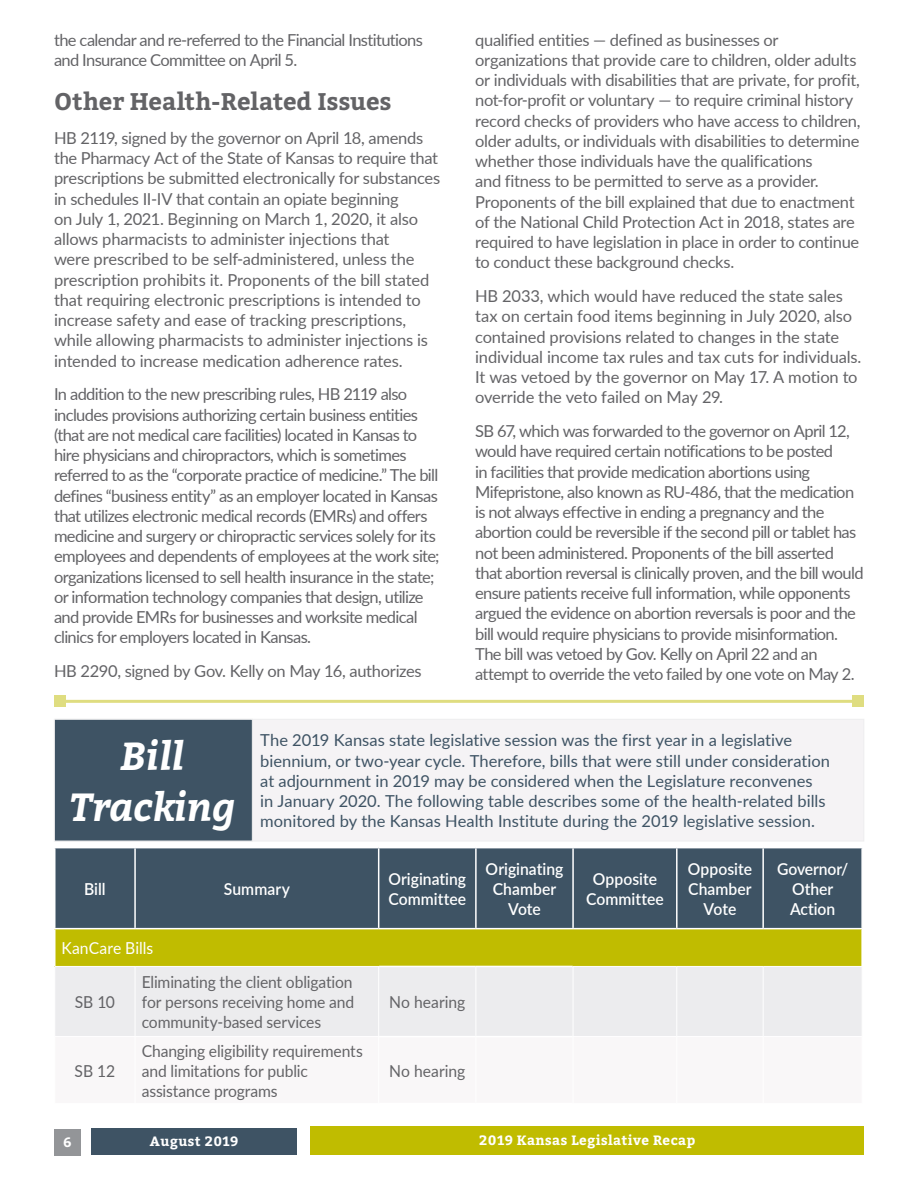
<style>
.page{position:relative;width:918px;height:1188px;background:#fff}
.page>*{position:absolute;margin:0;border:0;box-sizing:border-box;transform-origin:0 0}
.t1{font:italic 700 39px "Bitter";color:#fff}
.Body_Header_1{font:700 24px "Bitter";color:#636366}
.Body_Copy{font:16.5px/20.2px "Lato";letter-spacing:-.03em;color:#636366}
.Body_Copy-2{font:16.5px/20.2px "Lato";letter-spacing:-.01em;color:#636366}
.Body_Copy-3{font:16.5px/20.2px "Lato";color:#3e5364}
.general_copy{font:16.5px/19.8px "Lato";letter-spacing:-.01em;color:#636366;text-align:justify;scale:.95 1}
.general_copy-2{font:600 16.5px/19.8px "Lato";color:#fff;text-align:center;scale:.95 1}
.general_copy-3{font:16.5px "Lato";color:#fff;scale:.95 1}
.t2{font:700 13.5px "Bitter";letter-spacing:.03em;color:#fff}
</style>
<div class="page">
<div style="left:55px;top:719px;width:809px;height:122px;background:#f5f3f5"></div>
<div style="left:54px;top:719px;width:199px;height:122px;background:#3e5364;border:1px solid #eeeeef"></div>
<div style="left:56px;top:848px;width:805px;height:80px;background:#3e5364"></div>
<div style="left:55px;top:929px;width:807px;height:37px;background:#c0bc00"></div>
<div style="left:55px;top:967px;width:807px;height:69px;background:#ececee"></div>
<hr style="left:135px;top:967px;width:1px;height:69px;background:#fff">
<hr style="left:378px;top:967px;width:1px;height:69px;background:#fff">
<hr style="left:476px;top:967px;width:1px;height:69px;background:#fff">
<hr style="left:573px;top:967px;width:1px;height:69px;background:#fff">
<hr style="left:676px;top:967px;width:1px;height:69px;background:#fff">
<hr style="left:763px;top:967px;width:1px;height:69px;background:#fff">
<hr style="left:134px;top:848px;width:2px;height:80px;background:#fff">
<hr style="left:378px;top:848px;width:1px;height:80px;background:#fff">
<hr style="left:475px;top:848px;width:2px;height:80px;background:#fff">
<hr style="left:572px;top:848px;width:2px;height:80px;background:#fff">
<hr style="left:676px;top:848px;width:2px;height:80px;background:#fff">
<hr style="left:762px;top:848px;width:2px;height:80px;background:#fff">
<hr style="left:54px;top:929px;width:2px;height:37px;background:#fff">
<hr style="left:861px;top:929px;width:2px;height:37px;background:#fff">
<hr style="left:60px;top:700px;width:798px;height:3px;background:#c0bc00">
<div style="left:54px;top:695px;width:12px;height:12px;background:#dfdd80"></div>
<div style="left:852px;top:695px;width:12px;height:12px;background:#dfdd80"></div>
<div style="left:54px;top:1129px;width:27px;height:27px;background:#939598"></div>
<div style="left:91px;top:1128px;width:206px;height:27px;background:#3e5364"></div>
<div style="left:311px;top:1126px;width:553px;height:29px;background:#c0bc00"></div>
<p class="Body_Copy" style="left:54px;top:29px;width:370px">the calendar and re-referred to the Financial Institutions and Insurance Committee on April 5.</p>
<p class="Body_Header_1" style="left:54px;top:83px;width:339px">Other Health-Related Issues</p>
<p class="Body_Copy-2" style="left:54px;top:127px;width:388px">HB 2119, signed by the governor on April 18, amends the Pharmacy Act of the State of Kansas to require that prescriptions be submitted electronically for substances in schedules II-IV that contain an opiate beginning<br>on July 1, 2021. Beginning on March 1, 2020, it also allows pharmacists to administer injections that<br>were prescribed to be self-administered, unless the prescription prohibits it. Proponents of the bill stated that requiring electronic prescriptions is intended to increase safety and ease of tracking prescriptions, while allowing pharmacists to administer injections is intended to increase medication adherence rates.</p>
<p class="Body_Copy" style="left:54px;top:384px;width:387px">In addition to the new prescribing rules, HB 2119 also includes provisions authorizing certain business entities (that are not medical care facilities) located in Kansas to hire physicians and chiropractors, which is sometimes referred to as the “corporate practice of medicine.” The bill defines “business entity” as an employer located in Kansas that utilizes electronic medical records (EMRs) and offers medicine and surgery or chiropractic services solely for its employees and dependents of employees at the work site; organizations licensed to sell health insurance in the state; or information technology companies that design, utilize and provide EMRs for businesses and worksite medical clinics for employers located in Kansas.</p>
<p class="Body_Copy" style="left:54px;top:660px;width:369px">HB 2290, signed by Gov. Kelly on May 16, authorizes</p>
<p class="Body_Copy" style="left:475px;top:29px;width:387px">qualified entities — defined as businesses or organizations that provide care to children, older adults or individuals with disabilities that are private, for profit, not-for-profit or voluntary — to require criminal history record checks of providers who have access to children, older adults, or individuals with disabilities to determine whether those individuals have the qualifications<br>and fitness to be permitted to serve as a provider.<br>Proponents of the bill explained that due to enactment of the National Child Protection Act in 2018, states are required to have legislation in place in order to continue to conduct these background checks.</p>
<p class="Body_Copy-2" style="left:475px;top:285px;width:388px">HB 2033, which would have reduced the state sales tax on certain food items beginning in July 2020, also contained provisions related to changes in the state individual income tax rules and tax cuts for individuals.<br>It was vetoed by the governor on May 17. A motion to override the veto failed on May 29.</p>
<p class="Body_Copy" style="left:475px;top:420px;width:390px">SB 67, which was forwarded to the governor on April 12, would have required certain notifications to be posted<br>in facilities that provide medication abortions using Mifepristone, also known as RU-486, that the medication is not always effective in ending a pregnancy and the abortion could be reversible if the second pill or tablet has not been administered. Proponents of the bill asserted that abortion reversal is clinically proven, and the bill would ensure patients receive full information, while opponents argued the evidence on abortion reversals is poor and the bill would require physicians to provide misinformation.<br>The bill was vetoed by Gov. Kelly on April 22 and an attempt to override the veto failed by one vote on May 2.</p>
<p class="t1" style="left:121px;top:726px;width:65px">Bill</p>
<p class="t1" style="left:70px;top:777px;width:167px">Tracking</p>
<p class="Body_Copy-3" style="left:260px;top:729px;width:571px">The 2019 Kansas state legislative session was the first year in a legislative biennium, or two-year cycle. Therefore, bills that were still under consideration at adjournment in 2019 may be considered when the Legislature reconvenes in January 2020. The following table describes some of the health-related bills monitored by the Kansas Health Institute during the 2019 legislative session.</p>
<p class="general_copy-2" style="left:84px;top:878px;width:24px">Bill</p>
<p class="general_copy-2" style="left:224px;top:878px;width:71px">Summary</p>
<p class="general_copy-2" style="left:388px;top:868px;width:83px;text-align:left">Originating<br>Committee</p>
<p class="general_copy-2" style="left:486px;top:858px;width:83px">Originating<br>Chamber<br>Vote</p>
<p class="general_copy-2" style="left:586px;top:868px;width:83px">Opposite<br>Committee</p>
<p class="general_copy-2" style="left:688px;top:858px;width:69px">Opposite<br>Chamber<br>Vote</p>
<p class="general_copy-2" style="left:777px;top:858px;width:76px">Governor/<br>Other<br>Action</p>
<p class="general_copy-3" style="left:62px;top:936px;width:98px">KanCare Bills</p>
<p class="general_copy" style="left:75px;top:992px;width:44px">SB 10</p>
<p class="general_copy" style="left:75px;top:1060px;width:44px">SB 12</p>
<p class="general_copy" style="left:142px;top:972px;width:225px">Eliminating the client obligation for persons receiving home and community-based services</p>
<p class="general_copy" style="left:142px;top:1040px;width:234px;text-align:left">Changing eligibility requirements and limitations for public assistance programs</p>
<p class="general_copy" style="left:389px;top:992px;width:82px">No hearing</p>
<p class="general_copy" style="left:389px;top:1060px;width:82px">No hearing</p>
<p class="t2" style="left:63px;top:1132px;width:10px">6</p>
<p class="t2" style="left:150px;top:1131px;width:90px">August 2019</p>
<p class="t2" style="left:479px;top:1130px;width:218px">2019 Kansas Legislative Recap</p>
</div>
